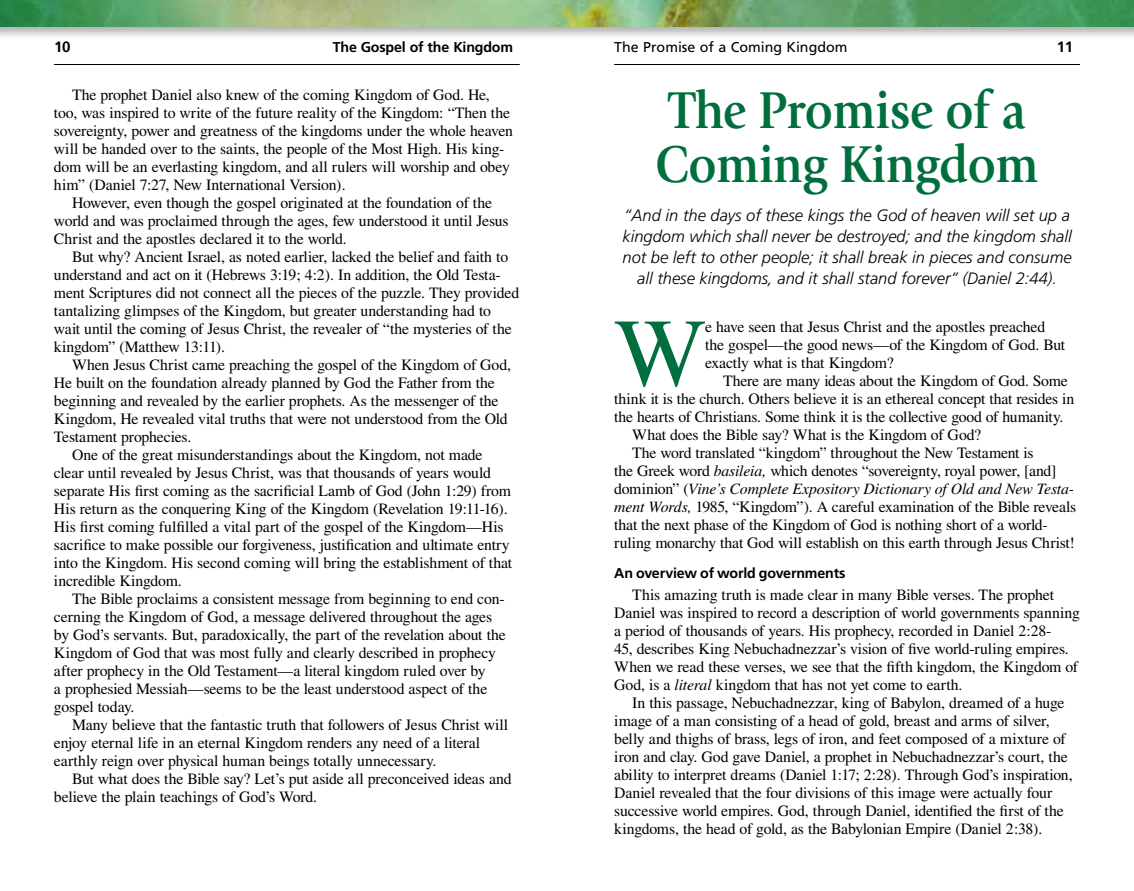
<style>
.page{position:relative;width:1134px;height:891px;background:#fff}
.page>*{position:absolute;margin:0;border:0;box-sizing:border-box;transform-origin:0 0}
.t1{font:97.35px "Times";color:#006f3d}
.t2{font:700 54px/54px "Giovanni";letter-spacing:-.015em;color:#006f3d;scale:.9 1}
.t3{font:italic 300 16.5px/21px "Frutiger";color:#000;text-align:center}
.t4{font:15.75px/18px "Times";letter-spacing:-.01em;color:#000}
.t5{font:italic 15.75px "Times";letter-spacing:-.01em;color:#000}
.t6{font:700 15px "Frutiger";color:#000}
.t7{font:700 14.25px "Frutiger";letter-spacing:-.015em;color:#000}
.t8{font:14.25px "Frutiger";color:#000}
.s1{font-style:italic}
.s2{font-style:normal}
</style>
<div class="page">
<hr style="left:54px;top:64px;width:466px;height:1px;background:#000">
<hr style="left:614px;top:64px;width:466px;height:1px;background:#000">
<div style="left:0;top:0;width:1134px;height:39px;background:#000;opacity:.3"></div>
<img style="left:0;top:0;width:1134px;height:27px">
<p class="t8" style="left:614px;top:38px;width:235px">The Promise of a Coming Kingdom</p>
<p class="t6" style="left:54px;top:38px;width:18px">10</p>
<p class="t7" style="left:333px;top:39px;width:182px">The Gospel of the Kingdom</p>
<p class="t6" style="left:1057px;top:38px;width:18px">11</p>
<p class="t4" style="left:54px;top:86px;width:461px;text-indent:18px">The prophet Daniel also knew of the coming Kingdom of God. He, too, was inspired to write of the future reality of the Kingdom: “Then the sovereignty, power and greatness of the kingdoms under the whole heaven will be handed over to the saints, the people of the Most High. His king&shy;dom will be an everlasting kingdom, and all rulers will worship and obey him” (Daniel 7:27, New International Version).</p>
<p class="t4" style="left:54px;top:194px;width:456px;text-indent:18px">However, even though the gospel originated at the foundation of the world and was proclaimed through the ages, few understood it until Jesus<br>Christ and the apostles declared it to the world.</p>
<p class="t4" style="left:54px;top:248px;width:467px;text-indent:18px">But why? Ancient Israel, as noted earlier, lacked the belief and faith to understand and act on it (Hebrews 3:19; 4:2). In addition, the Old Testa&shy;ment Scriptures did not connect all the pieces of the puzzle. They provided tantalizing glimpses of the Kingdom, but greater understanding had to wait until the coming of Jesus Christ, the revealer of “the mysteries of the kingdom” (Matthew 13:11).</p>
<p class="t4" style="left:72px;top:356px;width:441px">When Jesus Christ came preaching the gospel of the Kingdom of God,</p>
<p class="t4" style="left:54px;top:374px;width:442px">He built on the foundation already planned by God the Father from the</p>
<p class="t4" style="left:54px;top:392px;width:446px">beginning and revealed by the earlier prophets. As the messenger of the</p>
<p class="t4" style="left:54px;top:410px;width:455px">Kingdom, He revealed vital truths that were not understood from the Old</p>
<p class="t4" style="left:54px;top:428px;width:139px">Testament prophecies.</p>
<p class="t4" style="left:72px;top:446px;width:412px">One of the great misunderstandings about the Kingdom, not made</p>
<p class="t4" style="left:54px;top:464px;width:439px">clear until revealed by Jesus Christ, was that thousands of years would</p>
<p class="t4" style="left:54px;top:482px;width:459px">separate His first coming as the sacrificial Lamb of God (John 1:29) from</p>
<p class="t4" style="left:54px;top:500px;width:455px">His return as the conquering King of the Kingdom (Revelation 19:11-16).</p>
<p class="t4" style="left:54px;top:518px;width:451px">His first coming fulfilled a vital part of the gospel of the Kingdom—His</p>
<p class="t4" style="left:54px;top:536px;width:457px">sacrifice to make possible our forgiveness, justification and ultimate entry</p>
<p class="t4" style="left:54px;top:554px;width:460px">into the Kingdom. His second coming will bring the establishment of that</p>
<p class="t4" style="left:54px;top:572px;width:129px">incredible Kingdom.</p>
<p class="t4" style="left:72px;top:590px;width:434px">The Bible proclaims a consistent message from beginning to end con-</p>
<p class="t4" style="left:54px;top:608px;width:440px">cerning the Kingdom of God, a message delivered throughout the ages</p>
<p class="t4" style="left:54px;top:626px;width:453px">by God’s servants. But, paradoxically, the part of the revelation about the</p>
<p class="t4" style="left:54px;top:644px;width:444px">Kingdom of God that was most fully and clearly described in prophecy</p>
<p class="t4" style="left:54px;top:662px;width:433px">after prophecy in the Old Testament—a literal kingdom ruled over by</p>
<p class="t4" style="left:54px;top:680px;width:435px">a prophesied Messiah—seems to be the least understood aspect of the</p>
<p class="t4" style="left:54px;top:698px;width:82px">gospel today.</p>
<p class="t4" style="left:72px;top:716px;width:438px">Many believe that the fantastic truth that followers of Jesus Christ will</p>
<p class="t4" style="left:54px;top:734px;width:428px">enjoy eternal life in an eternal Kingdom renders any need of a literal</p>
<p class="t4" style="left:54px;top:752px;width:384px">earthly reign over physical human beings totally unnecessary.</p>
<p class="t4" style="left:72px;top:770px;width:441px">But what does the Bible say? Let’s put aside all preconceived ideas and</p>
<p class="t4" style="left:54px;top:788px;width:265px">believe the plain teachings of God’s Word.</p>
<h2 class="t2" style="left:656px;top:83px;width:427px">The Promise of a<br>Coming Kingdom</h2>
<p class="t3" style="left:622px;top:204px;width:451px">“And in the days of these kings the God of heaven will set up a kingdom which shall never be destroyed; and the kingdom shall not be left to other people; it shall break in pieces and consume all these kingdoms, and it shall stand forever” (Daniel 2:44).</p>
<h1 class="t1" style="left:614px;top:299px;width:93px">W</h1>
<p class="t4" style="left:705px;top:318px;width:362px">e have seen that Jesus Christ and the apostles preached the gospel—the good news—of the Kingdom of God. But exactly what is that Kingdom?</p>
<p class="t4" style="left:723px;top:372px;width:346px">There are many ideas about the Kingdom of God. Some</p>
<p class="t4" style="left:614px;top:390px;width:462px">think it is the church. Others believe it is an ethereal concept that resides in</p>
<p class="t4" style="left:614px;top:408px;width:451px">the hearts of Christians. Some think it is the collective good of humanity.</p>
<p class="t4" style="left:632px;top:426px;width:351px">What does the Bible say? What is the Kingdom of God?</p>
<p class="t4" style="left:632px;top:444px;width:403px">The word translated “kingdom” throughout the New Testament is</p>
<p class="t4" style="left:614px;top:462px;width:444px">the Greek word <span class="s1">basileia,</span> which denotes “sovereignty, royal power, [and]</p>
<p class="t5" style="left:614px;top:480px;width:461px"><span class="s2">dominion” (</span>Vine’s Complete Expository Dictionary of Old and New Testa-</p>
<p class="t4" style="left:614px;top:498px;width:464px"><span class="s1">ment Words,</span> 1985, “Kingdom”). A careful examination of the Bible reveals</p>
<p class="t4" style="left:614px;top:516px;width:435px">that the next phase of the Kingdom of God is nothing short of a world-</p>
<p class="t4" style="left:614px;top:534px;width:462px">ruling monarchy that God will establish on this earth through Jesus Christ!</p>
<p class="t7" style="left:614px;top:565px;width:233px">An overview of world governments</p>
<p class="t4" style="left:614px;top:586px;width:467px;text-indent:18px">This amazing truth is made clear in many Bible verses. The prophet Daniel was inspired to record a description of world governments spanning a period of thousands of years. His prophecy, recorded in Daniel 2:28-<br>45, describes King Nebuchadnezzar’s vision of five world-ruling empires.<br>When we read these verses, we see that the fifth kingdom, the Kingdom of God, is a <span class="s1">literal</span> kingdom that has not yet come to earth.</p>
<p class="t4" style="left:614px;top:694px;width:460px;text-indent:18px">In this passage, Nebuchadnezzar, king of Babylon, dreamed of a huge image of a man consisting of a head of gold, breast and arms of silver, belly and thighs of brass, legs of iron, and feet composed of a mixture of iron and clay. God gave Daniel, a prophet in Nebuchadnezzar’s court, the ability to interpret dreams (Daniel 1:17; 2:28). Through God’s inspiration, Daniel revealed that the four divisions of this image were actually four successive world empires. God, through Daniel, identified the first of the kingdoms, the head of gold, as the Babylonian Empire (Daniel 2:38).</p>
</div>
